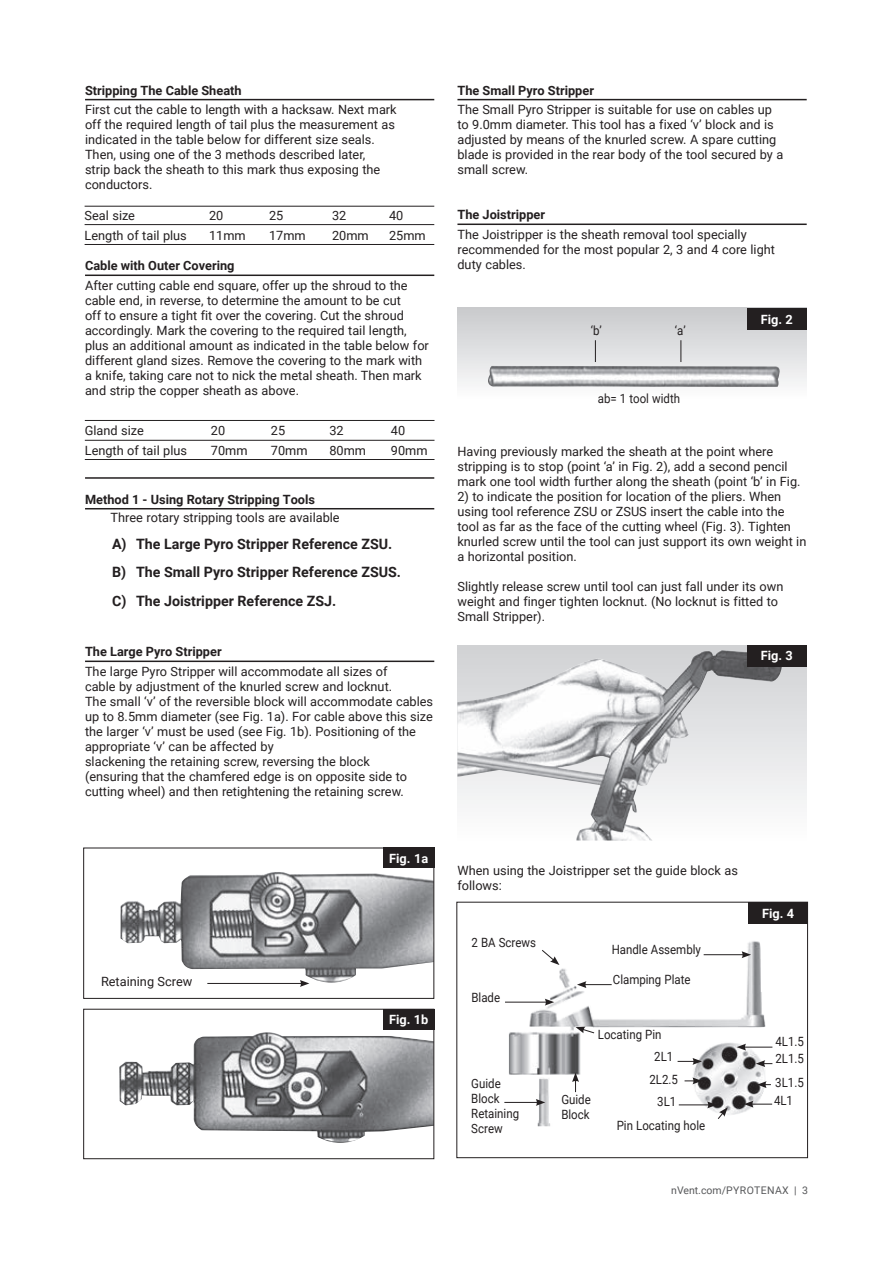
<style>
.page{position:relative;width:893px;height:1263px;background:#fff}
.page>*{position:absolute;margin:0;border:0;box-sizing:border-box;transform-origin:0 0}
.indt_alfa_list{font:700 14.25px "Roboto";color:#231f20}
.Para_Text{font:12.75px/15px "Roboto";color:#231f20}
.Para_Text-2{font:12.75px/15px "Roboto";color:#231f20;scale:.9 1}
.Header_3_10pt{font:700 12.75px "Roboto";color:#231f20}
.Fig_No{font:700 12.75px "Roboto";color:#fff}
.Table_Text{font:12.75px "Roboto";color:#231f20}
.White_Text{font:700 12.75px "Roboto";color:#fff}
.t1{font:10.5px "Roboto";letter-spacing:.03em;color:#57585a}
</style>
<div class="page">
<hr style="left:85px;top:99px;width:349px;height:1px;background:#231f20">
<hr style="left:85px;top:275px;width:349px;height:1px;background:#231f20">
<hr style="left:85px;top:477px;width:349px;height:2px;background:#231f20">
<hr style="left:85px;top:508px;width:349px;height:1px;background:#231f20">
<hr style="left:85px;top:660px;width:349px;height:2px;background:#231f20">
<hr style="left:85px;top:224px;width:349px;height:1px;background:#231f20">
<hr style="left:85px;top:244px;width:349px;height:1px;background:#231f20">
<hr style="left:85px;top:206px;width:349px;height:1px;background:#231f20">
<hr style="left:85px;top:440px;width:349px;height:1px;background:#231f20">
<hr style="left:85px;top:459px;width:349px;height:1px;background:#231f20">
<hr style="left:85px;top:420px;width:349px;height:1px;background:#231f20">
<img style="left:121px;top:872px;width:311px;height:111px">
<div style="left:83px;top:848px;width:351px;height:151px;border:1px solid #231f20"></div>
<div style="left:383px;top:847px;width:51px;height:21px;background:#231f20"></div>
<img style="left:119px;top:1032px;width:313px;height:111px">
<div style="left:83px;top:1009px;width:351px;height:150px;border:1px solid #231f20"></div>
<div style="left:383px;top:1009px;width:51px;height:21px;background:#231f20"></div>
<hr style="left:207px;top:983px;width:95px;height:1px;background:#231f20">
<svg style="left:300px;top:980px;width:9px;height:7px"></svg>
<hr style="left:457px;top:99px;width:350px;height:1px;background:#231f20">
<hr style="left:457px;top:224px;width:350px;height:1px;background:#231f20">
<img style="left:509px;top:941px;width:257px;height:185px">
<div style="left:456px;top:902px;width:352px;height:256px;border:1px solid #231f20"></div>
<div style="left:457px;top:308px;width:350px;height:114px;background:linear-gradient(to bottom,#cacbce,#fff)"></div>
<img style="left:488px;top:366px;width:295px;height:21px">
<svg style="left:595px;top:340px;width:1px;height:22px"></svg>
<svg style="left:680px;top:340px;width:1px;height:22px"></svg>
<div style="left:747px;top:308px;width:60px;height:22px;background:#231f20"></div>
<div style="left:748px;top:902px;width:60px;height:22px;background:#231f20"></div>
<svg style="left:457px;top:645px;width:350px;height:159px;background:#dddee0"></svg>
<img style="left:457px;top:650px;width:325px;height:190px">
<div style="left:747px;top:645px;width:60px;height:21px;background:#231f20"></div>
<svg style="left:541px;top:949px;width:18px;height:16px"></svg>
<hr style="left:704px;top:954px;width:40px;height:1px;background:#231f20">
<svg style="left:742px;top:951px;width:9px;height:7px"></svg>
<svg style="left:577px;top:981px;width:35px;height:7px"></svg>
<hr style="left:505px;top:1002px;width:42px;height:1px;background:#231f20">
<svg style="left:545px;top:999px;width:9px;height:6px"></svg>
<hr style="left:504px;top:1102px;width:34px;height:1px;background:#231f20">
<svg style="left:536px;top:1099px;width:9px;height:7px"></svg>
<svg style="left:685px;top:1077px;width:17px;height:7px"></svg>
<hr style="left:679px;top:1104px;width:31px;height:1px;background:#231f20">
<svg style="left:678px;top:1058px;width:24px;height:7px"></svg>
<svg style="left:737px;top:1044px;width:35px;height:6px"></svg>
<svg style="left:756px;top:1060px;width:16px;height:7px"></svg>
<svg style="left:757px;top:1081px;width:14px;height:7px"></svg>
<svg style="left:744px;top:1101px;width:28px;height:6px"></svg>
<svg style="left:575px;top:1027px;width:20px;height:7px"></svg>
<svg style="left:572px;top:1072px;width:7px;height:20px"></svg>
<svg style="left:707px;top:1101px;width:21px;height:19px"></svg>
<p class="Header_3_10pt" style="left:85px;top:81px;width:158px">Stripping The Cable Sheath</p>
<p class="Para_Text" style="left:85px;top:101px;width:313px">First cut the cable to length with a hacksaw. Next mark off the required length of tail plus the measurement as indicated in the table below for different size seals.<br>Then, using one of the 3 methods described later,<br>strip back the sheath to this mark thus exposing the conductors.</p>
<p class="Table_Text" style="left:85px;top:207px;width:52px">Seal size</p>
<p class="Table_Text" style="left:209px;top:207px;width:16px">20</p>
<p class="Table_Text" style="left:269px;top:207px;width:16px">25</p>
<p class="Table_Text" style="left:332px;top:207px;width:16px">32</p>
<p class="Table_Text" style="left:389px;top:207px;width:16px">40</p>
<p class="Para_Text" style="left:85px;top:227px;width:104px">Length of tail plus</p>
<p class="Para_Text" style="left:209px;top:227px;width:38px">11mm</p>
<p class="Para_Text" style="left:269px;top:227px;width:38px">17mm</p>
<p class="Para_Text" style="left:332px;top:227px;width:38px">20mm</p>
<p class="Para_Text" style="left:389px;top:227px;width:38px">25mm</p>
<p class="Header_3_10pt" style="left:85px;top:257px;width:151px">Cable with Outer Covering</p>
<p class="Para_Text" style="left:85px;top:277px;width:345px">After cutting cable end square, offer up the shroud to the cable end, in reverse, to determine the amount to be cut<br>off to ensure a tight fit over the covering. Cut the shroud accordingly. Mark the covering to the required tail length, plus an additional amount as indicated in the table below for different gland sizes. Remove the covering to the mark with a knife, taking care not to nick the metal sheath. Then mark and strip the copper sheath as above.</p>
<p class="Para_Text" style="left:85px;top:423px;width:61px">Gland size</p>
<p class="Para_Text" style="left:211px;top:423px;width:16px">20</p>
<p class="Para_Text" style="left:271px;top:423px;width:16px">25</p>
<p class="Para_Text" style="left:329px;top:423px;width:16px">32</p>
<p class="Para_Text" style="left:391px;top:423px;width:16px">40</p>
<p class="Para_Text" style="left:85px;top:442px;width:104px">Length of tail plus</p>
<p class="Para_Text" style="left:211px;top:442px;width:38px">70mm</p>
<p class="Para_Text" style="left:271px;top:442px;width:38px">70mm</p>
<p class="Para_Text" style="left:329px;top:442px;width:38px">80mm</p>
<p class="Para_Text" style="left:391px;top:442px;width:38px">90mm</p>
<p class="Header_3_10pt" style="left:85px;top:490px;width:232px">Method 1 - Using Rotary Stripping Tools</p>
<p class="Para_Text" style="left:111px;top:510px;width:231px">Three rotary stripping tools are available</p>
<p class="indt_alfa_list" style="left:112px;top:534px;width:282px">A) The Large Pyro Stripper Reference ZSU.</p>
<p class="indt_alfa_list" style="left:112px;top:562px;width:290px">B) The Small Pyro Stripper Reference ZSUS.</p>
<p class="indt_alfa_list" style="left:112px;top:591px;width:226px">C) The Joistripper Reference ZSJ.</p>
<p class="Header_3_10pt" style="left:85px;top:643px;width:138px">The Large Pyro Stripper</p>
<p class="Para_Text" style="left:85px;top:663px;width:350px">The large Pyro Stripper will accommodate all sizes of<br>cable by adjustment of the knurled screw and locknut.<br>The small ‘v’ of the reversible block will accommodate cables up to 8.5mm diameter (see Fig. 1a). For cable above this size the larger ‘v’ must be used (see Fig. 1b). Positioning of the appropriate ‘v’ can be affected by<br>slackening the retaining screw, reversing the block<br>(ensuring that the chamfered edge is on opposite side to cutting wheel) and then retightening the retaining screw.</p>
<p class="Para_Text" style="left:101px;top:973px;width:93px">Retaining Screw</p>
<p class="Fig_No" style="left:389px;top:849px;width:40px">Fig. 1a</p>
<p class="Fig_No" style="left:389px;top:1011px;width:41px">Fig. 1b</p>
<p class="Header_3_10pt" style="left:457px;top:81px;width:138px">The Small Pyro Stripper</p>
<p class="Para_Text" style="left:457px;top:101px;width:327px">The Small Pyro Stripper is suitable for use on cables up to 9.0mm diameter. This tool has a fixed ‘v’ block and is adjusted by means of the knurled screw. A spare cutting blade is provided in the rear body of the tool secured by a small screw.</p>
<p class="Header_3_10pt" style="left:457px;top:206px;width:89px">The Joistripper</p>
<p class="Para_Text" style="left:457px;top:226px;width:291px">The Joistripper is the sheath removal tool specially</p>
<p class="Para_Text" style="left:457px;top:241px;width:319px">recommended for the most popular 2, 3 and 4 core light duty cables.</p>
<p class="Para_Text-2" style="left:591px;top:322px;width:14px">‘b’</p>
<p class="Para_Text-2" style="left:675px;top:322px;width:14px">‘a’</p>
<p class="Para_Text-2" style="left:598px;top:391px;width:93px">ab= 1 tool width</p>
<p class="White_Text" style="left:761px;top:310px;width:34px">Fig. 2</p>
<p class="Para_Text" style="left:457px;top:443px;width:345px">Having previously marked the sheath at the point where stripping is to stop (point ‘a’ in Fig. 2), add a second pencil mark one tool width further along the sheath (point ‘b’ in Fig.</p>
<p class="Para_Text" style="left:457px;top:488px;width:350px">2) to indicate the position for location of the pliers. When using tool reference ZSU or ZSUS insert the cable into the tool as far as the face of the cutting wheel (Fig. 3). Tighten knurled screw until the tool can just support its own weight in a horizontal position.</p>
<p class="Para_Text" style="left:457px;top:578px;width:327px">Slightly release screw until tool can just fall under its own weight and finger tighten locknut. (No locknut is fitted to<br>Small Stripper).</p>
<p class="Fig_No" style="left:761px;top:647px;width:34px">Fig. 3</p>
<p class="Para_Text" style="left:457px;top:862px;width:282px">When using the Joistripper set the guide block as follows:</p>
<p class="Para_Text-2" style="left:471px;top:934px;width:73px">2 BA Screws</p>
<p class="Para_Text-2" style="left:471px;top:990px;width:33px">Blade</p>
<p class="Para_Text-2" style="left:612px;top:941px;width:101px">Handle Assembly</p>
<p class="Para_Text-2" style="left:613px;top:971px;width:88px">Clamping Plate</p>
<p class="Para_Text-2" style="left:598px;top:1027px;width:72px">Locating Pin</p>
<p class="Fig_No" style="left:762px;top:904px;width:34px">Fig. 4</p>
<p class="Para_Text-2" style="left:775px;top:1033px;width:33px">4L1.5</p>
<p class="Para_Text-2" style="left:471px;top:1075px;width:55px">Guide<br>Block<br>Retaining<br>Screw</p>
<p class="Para_Text-2" style="left:654px;top:1048px;width:23px">2L1</p>
<p class="Para_Text-2" style="left:649px;top:1071px;width:33px">2L2.5</p>
<p class="Para_Text-2" style="left:657px;top:1093px;width:23px">3L1</p>
<p class="Para_Text-2" style="left:775px;top:1050px;width:33px">2L1.5</p>
<p class="Para_Text-2" style="left:775px;top:1074px;width:33px">3L1.5</p>
<p class="Para_Text-2" style="left:561px;top:1091px;width:34px">Guide</p>
<p class="Para_Text-2" style="left:774px;top:1092px;width:23px">4L1</p>
<p class="Para_Text-2" style="left:561px;top:1106px;width:33px">Block</p>
<p class="Para_Text-2" style="left:617px;top:1117px;width:100px">Pin Locating hole</p>
<p class="t1" style="left:671px;top:1183px;width:138px">nVent.com/PYROTENAX | 3</p>
</div>
